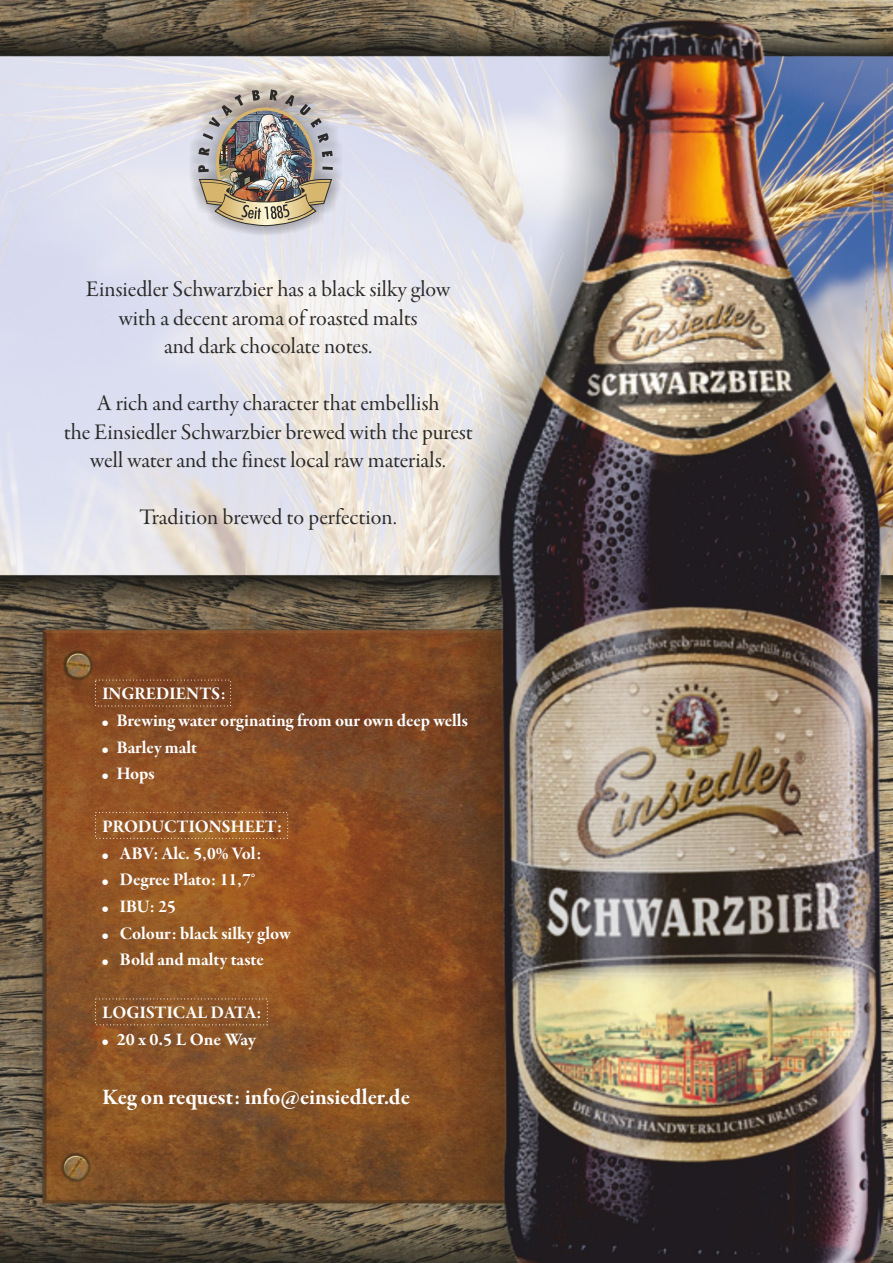
<style>
.page{position:relative;width:893px;height:1263px;background:#fff}
.page>*{position:absolute;margin:0;border:0;box-sizing:border-box;transform-origin:0 0}
.t1{font:22.5px/28.5px "Garamond Premr Pro Subh";color:#2b2a29;text-align:center}
.t2{font:22.5px "Garamond Premr Pro Bd Subh";color:#fefefe}
.t3{font:18px/26.5px "Garamond Premr Pro Bd Subh";color:#fefefe}
.t4{font:700 18px "Garamond Premr Pro";letter-spacing:-.005em;color:#fefefe}
</style>
<div class="page">
<img style="left:0;top:0;width:893px;height:1263px">
<div style="left:188px;top:79px;width:155px;height:157px;background:#2b2a29;opacity:.49"></div>
<img style="left:218px;top:109px;width:95px;height:108px;border-radius:50%">
<img style="left:198px;top:90px;width:135px;height:82px">
<img style="left:199px;top:179px;width:133px;height:47px">
<svg style="left:102px;top:720px;width:6px;height:6px"></svg>
<svg style="left:102px;top:747px;width:6px;height:5px"></svg>
<svg style="left:102px;top:773px;width:6px;height:6px"></svg>
<svg style="left:102px;top:853px;width:6px;height:6px"></svg>
<svg style="left:102px;top:880px;width:6px;height:5px"></svg>
<svg style="left:102px;top:906px;width:6px;height:6px"></svg>
<svg style="left:102px;top:933px;width:6px;height:5px"></svg>
<svg style="left:102px;top:959px;width:6px;height:6px"></svg>
<svg style="left:102px;top:1040px;width:6px;height:5px"></svg>
<p class="t1" style="left:86px;top:277px;width:365px">Einsiedler Schwarzbier has a black silky glow with a decent aroma of roasted malts<br>and dark chocolate notes.</p>
<p class="t1" style="left:64px;top:391px;width:410px">A rich and earthy character that embellish<br>the Einsiedler Schwarzbier brewed with the purest well water and the finest local raw materials.</p>
<p class="t1" style="left:140px;top:505px;width:259px">Tradition brewed to perfection.</p>
<p class="t3" style="left:117px;top:682px;width:353px;text-indent:-14px">INGREDIENTS:<br>Brewing water orginating from our own deep wells<br>Barley malt<br>Hops</p>
<p class="t3" style="left:120px;top:815px;width:172px;text-indent:-18px">PRODUCTIONSHEET:<br>ABV: Alc. 5,0% Vol:<br>Degree Plato: 11,7°<br>IBU: 25<br>Colour: black silky glow<br>Bold and malty taste</p>
<p class="t3" style="left:102px;top:1001px;width:161px">LOGISTICAL DATA:</p>
<p class="t4" style="left:117px;top:1032px;width:141px">20 x 0.5 L One Way</p>
<p class="t2" style="left:102px;top:1087px;width:309px">Keg on request: info@einsiedler.de</p>
</div>
